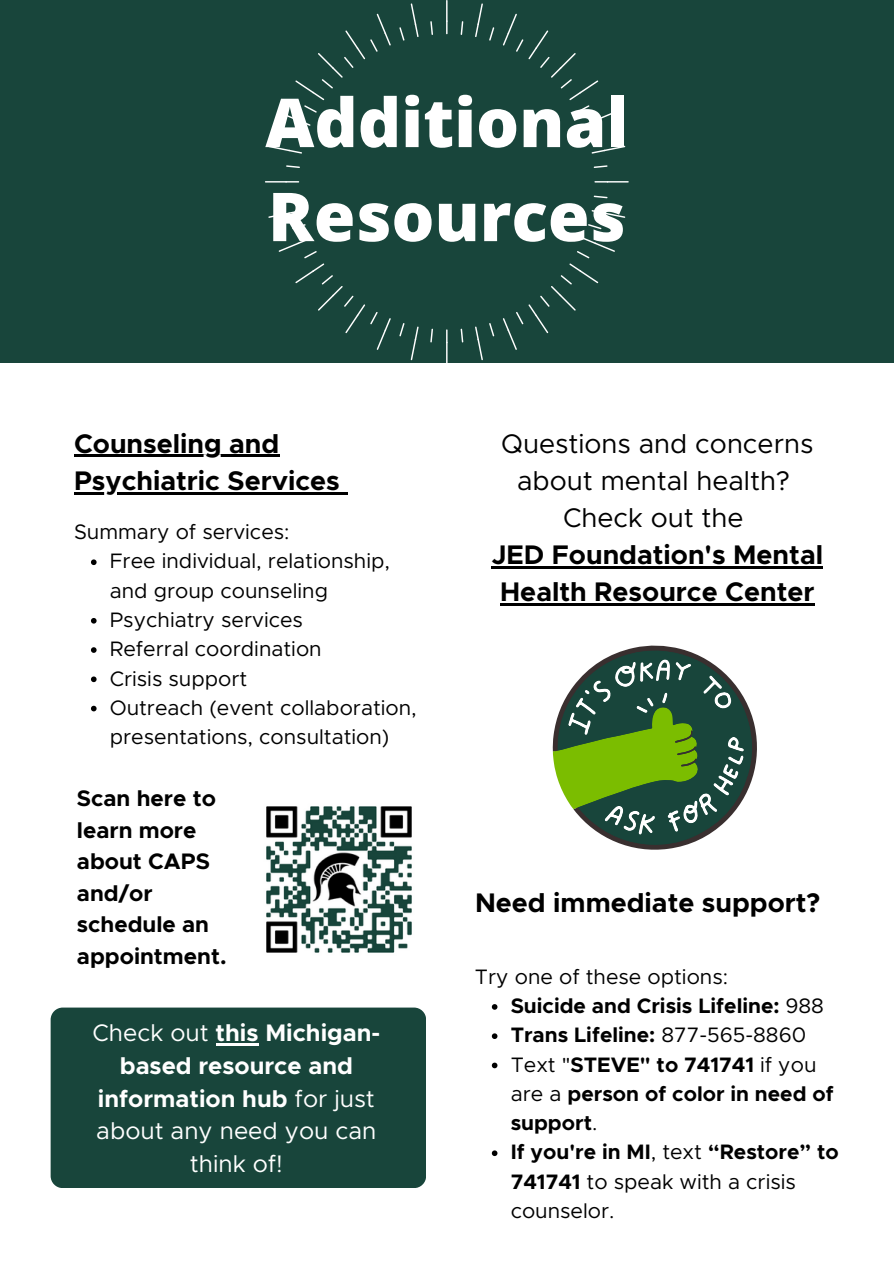
<style>
.page{position:relative;width:894px;height:1264px;background:#fff}
.page>*{position:absolute;margin:0;border:0;box-sizing:border-box;transform-origin:0 0}
.t1{font:800 67.5px/94.1px "Open Sans";color:#fff}
.t2{font:27px/37.2px "Metropolis";color:#000;text-align:center}
.t3{font:700 27px "Metropolis";color:#000}
.t4{font:700 24px/32.7px "Metropolis";color:#fff;text-align:center}
.t5{font:700 22.5px/31.5px "Metropolis";color:#000}
.t6{font:21px/29.2px "Metropolis";color:#000}
.t7{font:700 21px/29.2px "Metropolis";color:#000}
.s1{font-weight:400}
.s2{font-weight:700}
</style>
<div class="page">
<div style="left:0;top:0;width:893px;height:362px;background:#18453b"></div>
<svg style="left:594px;top:181px;width:34px;height:1px"></svg>
<svg style="left:593px;top:165px;width:14px;height:3px"></svg>
<svg style="left:593px;top:196px;width:14px;height:2px"></svg>
<svg style="left:591px;top:146px;width:34px;height:8px"></svg>
<svg style="left:591px;top:210px;width:34px;height:8px"></svg>
<svg style="left:588px;top:134px;width:13px;height:5px"></svg>
<svg style="left:588px;top:224px;width:13px;height:5px"></svg>
<svg style="left:503px;top:14px;width:112px;height:112px"></svg>
<svg style="left:503px;top:238px;width:112px;height:112px"></svg>
<svg style="left:489px;top:27px;width:5px;height:14px"></svg>
<svg style="left:489px;top:323px;width:5px;height:13px"></svg>
<svg style="left:475px;top:326px;width:8px;height:34px"></svg>
<svg style="left:475px;top:3px;width:8px;height:34px"></svg>
<svg style="left:460px;top:329px;width:3px;height:13px"></svg>
<svg style="left:460px;top:21px;width:3px;height:14px"></svg>
<svg style="left:446px;top:329px;width:1px;height:34px"></svg>
<svg style="left:446px;top:0;width:1px;height:34px"></svg>
<svg style="left:430px;top:329px;width:3px;height:13px"></svg>
<svg style="left:430px;top:21px;width:3px;height:14px"></svg>
<svg style="left:410px;top:326px;width:8px;height:34px"></svg>
<svg style="left:410px;top:3px;width:8px;height:34px"></svg>
<svg style="left:399px;top:27px;width:5px;height:14px"></svg>
<svg style="left:399px;top:323px;width:5px;height:13px"></svg>
<svg style="left:292px;top:224px;width:13px;height:5px"></svg>
<svg style="left:292px;top:134px;width:13px;height:5px"></svg>
<svg style="left:286px;top:165px;width:14px;height:3px"></svg>
<svg style="left:286px;top:196px;width:14px;height:2px"></svg>
<svg style="left:278px;top:14px;width:113px;height:112px"></svg>
<svg style="left:278px;top:238px;width:113px;height:112px"></svg>
<svg style="left:268px;top:146px;width:34px;height:8px"></svg>
<svg style="left:268px;top:210px;width:34px;height:8px"></svg>
<svg style="left:265px;top:181px;width:34px;height:1px"></svg>
<img style="left:266px;top:806px;width:146px;height:147px">
<div style="left:51px;top:1007px;width:375px;height:181px;background:#18453b;border-radius:12px"></div>
<svg style="left:552px;top:645px;width:205px;height:205px"></svg>
<hr style="left:74px;top:455px;width:205px;height:2px;background:#000">
<hr style="left:74px;top:492px;width:266px;height:2px;background:#000">
<svg style="left:340px;top:492px;width:7px;height:2px"></svg>
<hr style="left:215px;top:1043px;width:43px;height:2px;background:#fff">
<svg style="left:491px;top:1004px;width:6px;height:5px"></svg>
<svg style="left:491px;top:1033px;width:6px;height:5px"></svg>
<svg style="left:491px;top:1062px;width:6px;height:6px"></svg>
<svg style="left:491px;top:1150px;width:6px;height:5px"></svg>
<hr style="left:491px;top:566px;width:331px;height:2px;background:#000">
<hr style="left:500px;top:603px;width:314px;height:2px;background:#000">
<svg style="left:91px;top:559px;width:6px;height:6px"></svg>
<svg style="left:91px;top:618px;width:6px;height:5px"></svg>
<svg style="left:91px;top:647px;width:6px;height:6px"></svg>
<svg style="left:91px;top:676px;width:6px;height:6px"></svg>
<svg style="left:91px;top:705px;width:6px;height:6px"></svg>
<p class="t1" style="left:265px;top:74px;width:364px">Additional<br>Resources</p>
<h1 class="t3" style="left:74px;top:431px;width:207px">Counseling and</h1>
<p class="t3" style="left:74px;top:468px;width:267px">Psychiatric Services</p>
<h4 class="t6" style="left:74px;top:518px;width:217px">Summary of services:</h4>
<p class="t6" style="left:110px;top:547px;width:282px">Free individual, relationship, and group counseling</p>
<h5 class="t6" style="left:110px;top:606px;width:195px">Psychiatry services</h5>
<h3 class="t6" style="left:110px;top:635px;width:213px">Referral coordination</h3>
<p class="t6" style="left:110px;top:664px;width:139px">Crisis support</p>
<h2 class="t6" style="left:110px;top:694px;width:308px">Outreach (event collaboration, presentations, consultation)</h2>
<p class="t5" style="left:77px;top:783px;width:151px">Scan here to learn more about CAPS and/or schedule an appointment.</p>
<h2 class="t4" style="left:92px;top:1017px;width:289px"><span class="s1">Check out</span> this Michigan&shy;based resource and information hub <span class="s1">for just about any need you can think of!</span></h2>
<p class="t2" style="left:491px;top:426px;width:333px">Questions and concerns about mental health?<br>Check out the<br><span class="s2">JED Foundation's Mental<br>Health Resource Center</span></p>
<p class="t3" style="left:475px;top:890px;width:346px">Need immediate support?</p>
<p class="t6" style="left:475px;top:963px;width:254px">Try one of these options:</p>
<p class="t7" style="left:510px;top:992px;width:315px">Suicide and Crisis Lifeline: <span class="s1">988</span></p>
<p class="t7" style="left:510px;top:1021px;width:297px">Trans Lifeline: <span class="s1">877-565-8860</span></p>
<p class="t7" style="left:510px;top:1050px;width:324px"><span class="s1">Text "</span>STEVE" to 741741 <span class="s1">if you are a</span> person of color in need of support<span class="s1">.</span></p>
<p class="t6" style="left:510px;top:1138px;width:329px"><span class="s2">If you're in MI</span>, text <span class="s2">“Restore” to<br>741741</span> to speak with a crisis counselor.</p>
</div>
